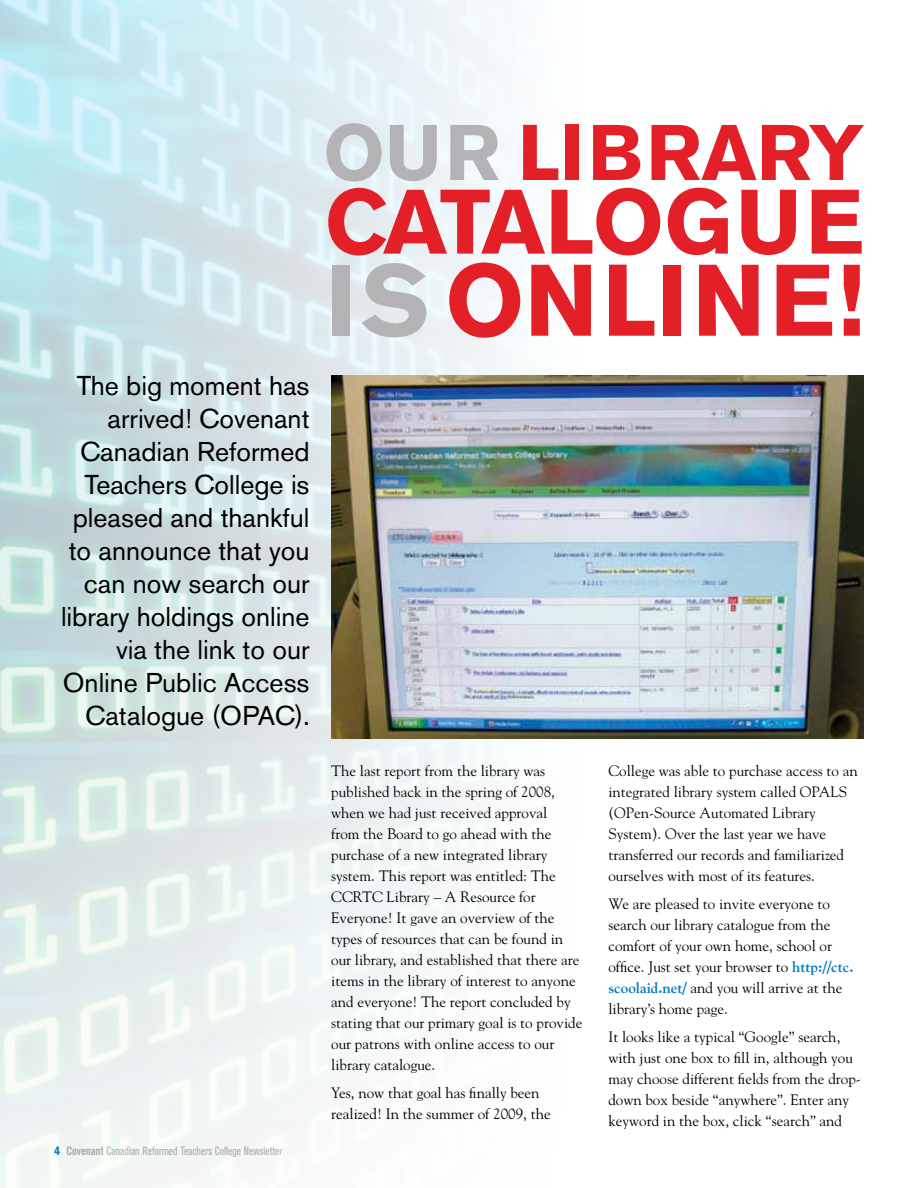
<style>
.page{position:relative;width:918px;height:1188px;background:#fff}
.page>*{position:absolute;margin:0;border:0;box-sizing:border-box;transform-origin:0 0}
.t1{font:700 100.5px "Akzidenz Grotesk BE";letter-spacing:.04em;color:#e31f27}
.t2{font:700 90.45px "Akzidenz Grotesk BE";letter-spacing:-.01em;color:#e31f27}
.t3{font:700 78px "Akzidenz Grotesk BE";color:#e31f27}
.t4{font:27px/33px "Akzidenz Grotesk BE";color:#000;text-align:right}
.t5{font:15px/21px "Goudy";color:#000}
.t6{font:condensed 12px "Akzidenz Grotesk BE";color:#b3b3b6}
.s1{font-weight:800;color:#0079c1}
.s2{font-weight:700}
.s3{color:#b3b3b6}
.s4{font-weight:700;color:#0079c1}
</style>
<div class="page">
<img style="left:0;top:0;width:846px;height:1188px">
<img style="left:331px;top:376px;width:533px;height:363px">
<h3 class="t4" style="left:61px;top:369px;width:250px">The big moment has arrived! Covenant<br>Canadian Reformed<br>Teachers College is pleased and thankful to announce that you can now search our library holdings online via the link to our<br>Online Public Access<br>Catalogue (OPAC).</h3>
<p class="t6" style="left:54px;top:1144px;width:230px"><span class="s1">4</span> <span class="s2">Covenant</span> Canadian Reformed Teachers College Newsletter</p>
<h3 class="t3" style="left:323px;top:108px;width:542px"><span class="s3">OUR</span> LIBRARY</h3>
<h2 class="t2" style="left:325px;top:170px;width:541px">CATALOGUE</h2>
<h1 class="t1" style="left:325px;top:243px;width:540px"><span class="s3">IS</span>ONLINE!</h1>
<p class="t5" style="left:331px;top:760px;width:253px">The last report from the library was published back in the spring of 2008, when we had just received approval<br>from the Board to go ahead with the purchase of a new integrated library system. This report was entitled: The CCRTC Library – A Resource for Everyone! It gave an overview of the types of resources that can be found in our library, and established that there are items in the library of interest to anyone and everyone! The report concluded by stating that our primary goal is to provide our patrons with online access to our library catalogue.</p>
<p class="t5" style="left:331px;top:1082px;width:221px">Yes, now that goal has finally been realized! In the summer of 2009, the</p>
<p class="t5" style="left:608px;top:760px;width:251px">College was able to purchase access to an integrated library system called OPALS (OPen-Source Automated Library System). Over the last year we have transferred our records and familiarized ourselves with most of its features.</p>
<p class="t5" style="left:608px;top:893px;width:247px">We are pleased to invite everyone to search our library catalogue from the comfort of your own home, school or office. Just set your browser to <span class="s4">http://ctc. scoolaid.net/</span> and you will arrive at the library’s home page.</p>
<p class="t5" style="left:608px;top:1026px;width:254px">It looks like a typical “Google” search, with just one box to fill in, although you may choose different fields from the drop&shy;down box beside “anywhere”. Enter any keyword in the box, click “search” and</p>
</div>
